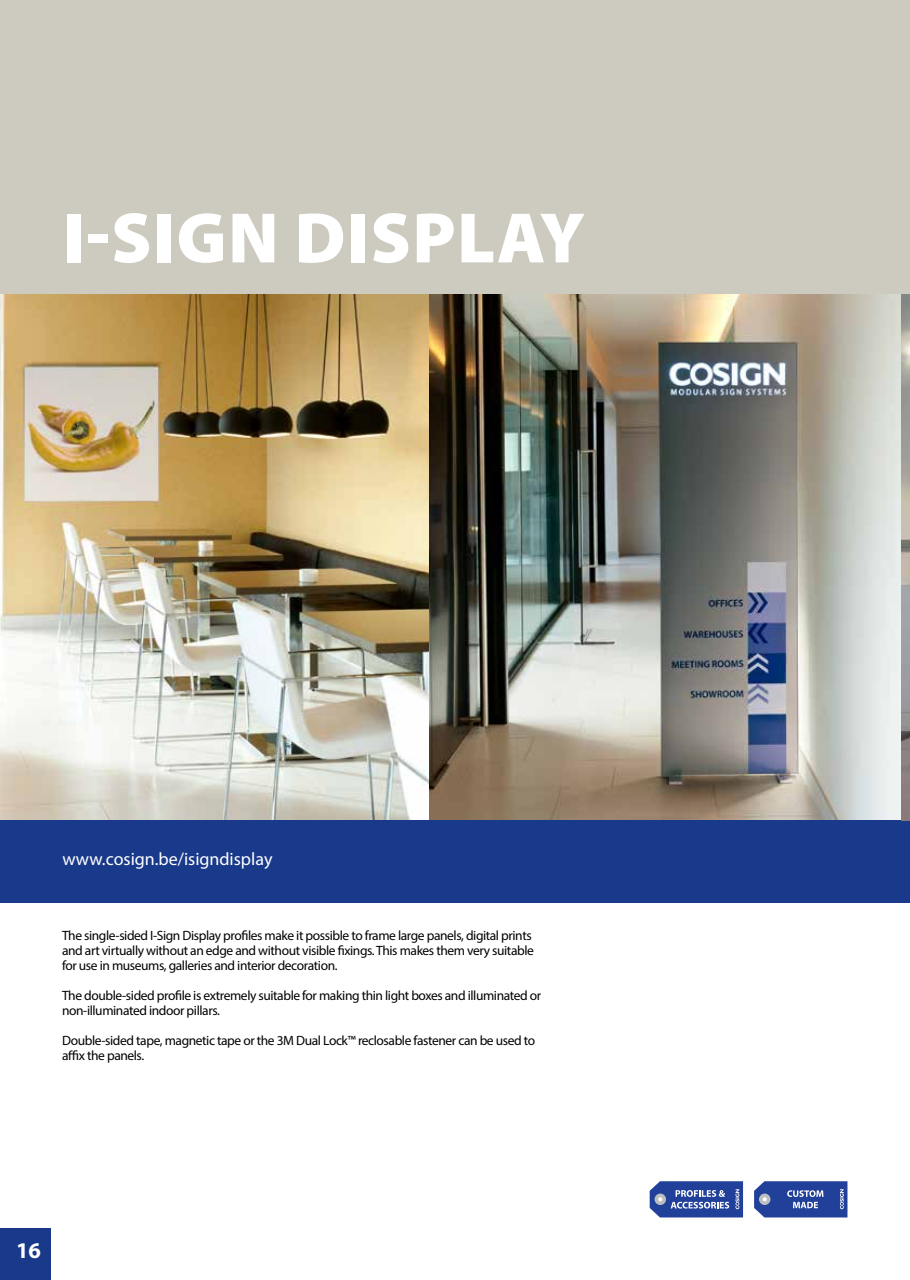
<style>
.page{position:relative;width:910px;height:1280px;background:#fff}
.page>*{position:absolute;margin:0;border:0;box-sizing:border-box;transform-origin:0 0}
.t1{font:900 72px "Myriad Pro";letter-spacing:.02em;color:#fff}
.t2{font:700 22.5px "Myriad Pro";color:#fff}
.t3{font:18px "Myriad Pro";color:#fff}
.t4{font:13.5px/15px "Myriad Pro";letter-spacing:-.03em;color:#000}
</style>
<div class="page">
<div style="left:0;top:0;width:901px;height:826px;background:#cdcbbf"></div>
<img style="left:429px;top:294px;width:472px;height:527px">
<img style="left:0;top:294px;width:429px;height:527px">
<div style="left:0;top:821px;width:901px;height:82px;background:#19398a"></div>
<div style="left:0;top:1229px;width:50px;height:51px;background:#19398a"></div>
<div style="left:901px;top:0;width:9px;height:826px;background:#cdcbbf"></div>
<div style="left:899px;top:821px;width:11px;height:82px;background:#19398a"></div>
<img style="left:901px;top:294px;width:9px;height:527px">
<svg style="left:650px;top:1181px;width:93px;height:36px;background:#4861aa"></svg>
<svg style="left:754px;top:1181px;width:93px;height:36px;background:#3e59a6"></svg>
<h1 class="t1" style="left:63px;top:190px;width:524px">I-SIGN DISPLAY</h1>
<h3 class="t3" style="left:63px;top:848px;width:211px">www.cosign.be/isigndisplay</h3>
<p class="t4" style="left:62px;top:928px;width:473px">The single-sided I-Sign Display profiles make it possible to frame large panels, digital prints and art virtually without an edge and without visible fixings. This makes them very suitable for use in museums, galleries and interior decoration.</p>
<p class="t4" style="left:62px;top:988px;width:481px">The double-sided profile is extremely suitable for making thin light boxes and illuminated or non-illuminated indoor pillars.</p>
<p class="t4" style="left:62px;top:1033px;width:475px">Double-sided tape, magnetic tape or the 3M Dual Lock™ reclosable fastener can be used to affix the panels.</p>
<h2 class="t2" style="left:16px;top:1235px;width:26px">16</h2>
</div>
